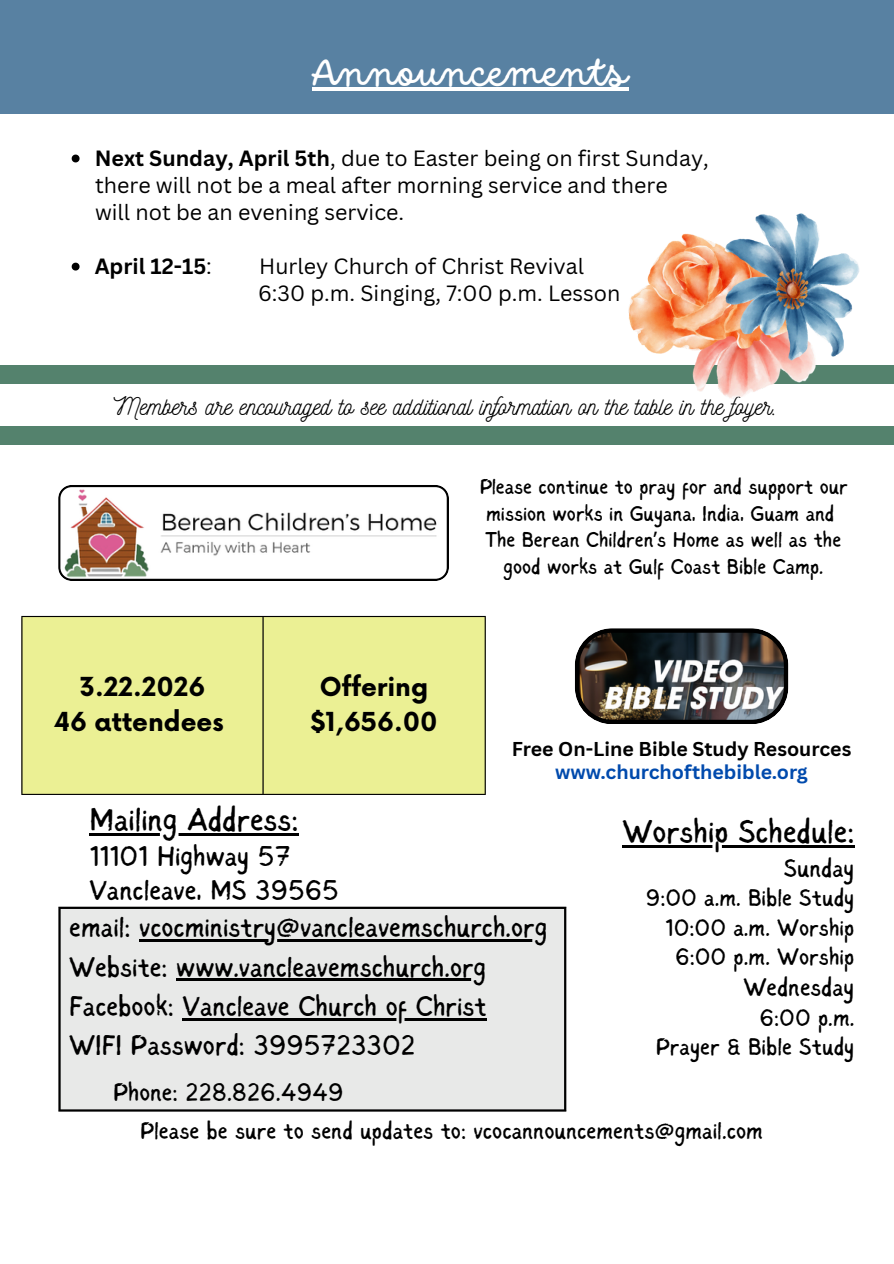
<style>
.page{position:relative;width:894px;height:1264px;background:#fff}
.page>*{position:absolute;margin:0;border:0;box-sizing:border-box;transform-origin:0 0}
.t1{font:41.1px "DO Script Regular";color:#fff}
.t2{font:33px "Sigher";color:#000}
.t3{font:28.5px/39.5px "Sigher";color:#000}
.t4{font:700 25.5px/35px "Now";color:#000;text-align:center}
.t5{font:25.5px "Sigher";color:#000}
.t6{font:24.45px "Nickainley";color:#000}
.t7{font:24px/29.2px "Sigher";color:#000;text-align:right}
.t8{font:21.45px/27px "Canva Sans";color:#000}
.t9{font:21.45px/26.4px "Sigher";color:#000;text-align:center}
.t10{font:700 21.45px "Canva Sans";color:#000}
.t11{font:700 19.5px "Canva Sans";color:#000}
.t12{font:700 19.5px "Canva Sans";color:#004aad}
.s1{font-weight:700}
.s2{font-weight:400}
.s3{font-family:"Noto Sans"}
</style>
<div class="page">
<div style="left:59px;top:907px;width:506px;height:203px;background:#e8e9e8"></div>
<hr style="left:139px;top:939px;width:408px;height:2px;background:#000">
<hr style="left:176px;top:978px;width:310px;height:3px;background:#000">
<hr style="left:182px;top:1018px;width:304px;height:2px;background:#000">
<hr style="left:58px;top:909px;width:3px;height:200px;background:#000">
<hr style="left:564px;top:909px;width:2px;height:200px;background:#000">
<hr style="left:58px;top:906px;width:508px;height:3px;background:#000">
<hr style="left:58px;top:1109px;width:508px;height:2px;background:#000">
<svg style="left:58px;top:485px;width:391px;height:95px"></svg>
<div style="left:22px;top:617px;width:462px;height:176px;background:#ebf094"></div>
<hr style="left:21px;top:617px;width:1px;height:176px;background:#000">
<hr style="left:262px;top:617px;width:1px;height:176px;background:#000">
<hr style="left:484px;top:617px;width:1px;height:176px;background:#000">
<hr style="left:21px;top:616px;width:464px;height:1px;background:#000">
<hr style="left:21px;top:793px;width:464px;height:2px;background:#000">
<img style="left:574px;top:628px;width:214px;height:96px">
<div style="left:0;top:0;width:893px;height:113px;background:#5881a2"></div>
<div style="left:0;top:365px;width:893px;height:19px;background:#54826d"></div>
<div style="left:0;top:426px;width:893px;height:19px;background:#54826d"></div>
<hr style="left:89px;top:832px;width:209px;height:3px;background:#000">
<hr style="left:622px;top:845px;width:232px;height:2px;background:#000">
<hr style="left:312px;top:87px;width:316px;height:3px;background:#fff">
<svg style="left:72px;top:154px;width:7px;height:8px"></svg>
<svg style="left:72px;top:263px;width:7px;height:7px"></svg>
<img style="left:628px;top:214px;width:231px;height:184px">
<h1 class="t1" style="left:312px;top:49px;width:318px">Announcements</h1>
<p class="t8" style="left:95px;top:144px;width:615px"><span class="s1">Next Sunday, April 5th</span>, due to Easter being on first Sunday, there will not be a meal after morning service and there<br>will not be an evening service.</p>
<p class="t10" style="left:95px;top:251px;width:119px">April 12-15<span class="s2">:</span></p>
<p class="t8" style="left:258px;top:252px;width:364px">Hurley Church of Christ Revival<br>6:30 p.m. Singing, 7:00 p.m. Lesson</p>
<p class="t6" style="left:114px;top:390px;width:665px">Members are encouraged to see additional information on the table in the foyer.</p>
<p class="t4" style="left:54px;top:670px;width:171px">3.22.2026<br>46 attendees</p>
<p class="t4" style="left:310px;top:670px;width:129px">Offering $1,656.00</p>
<p class="t9" style="left:479px;top:475px;width:370px">Please continue to pray for and support our mission works in Guyana, India, Guam and The Berean Children<span class="s3">’</span>s Home as well as the good works at Gulf Coast Bible Camp.</p>
<p class="t11" style="left:511px;top:734px;width:341px">Free On-Line Bible Study Resources</p>
<p class="t12" style="left:555px;top:757px;width:254px">www.churchofthebible.org</p>
<h2 class="t2" style="left:89px;top:805px;width:210px">Mailing Address:</h2>
<h3 class="t3" style="left:89px;top:840px;width:251px;line-height:35px">11101 Highway 57<br>Vancleave, MS 39565</h3>
<h3 class="t3" style="left:69px;top:909px;width:479px">email: vcocministry@vancleavemschurch.org Website: www.vancleavemschurch.org Facebook: Vancleave Church of Christ<br>WIFI Password: 3995723302</h3>
<p class="t5" style="left:113px;top:1081px;width:232px">Phone: 228.826.4949</p>
<h2 class="t2" style="left:622px;top:818px;width:233px">Worship Schedule:</h2>
<p class="t5" style="left:783px;top:857px;width:72px">Sunday</p>
<p class="t7" style="left:645px;top:885px;width:210px">9:00 a.m. Bible Study<br>10:00 a.m. Worship<br>6:00 p.m. Worship</p>
<p class="t5" style="left:743px;top:977px;width:112px">Wednesday</p>
<p class="t7" style="left:655px;top:1004px;width:200px">6:00 p.m.<br>Prayer &amp; Bible Study</p>
<p class="t7" style="left:140px;top:1117px;width:624px">Please be sure to send updates to: vcocannouncements@gmail.com</p>
</div>
